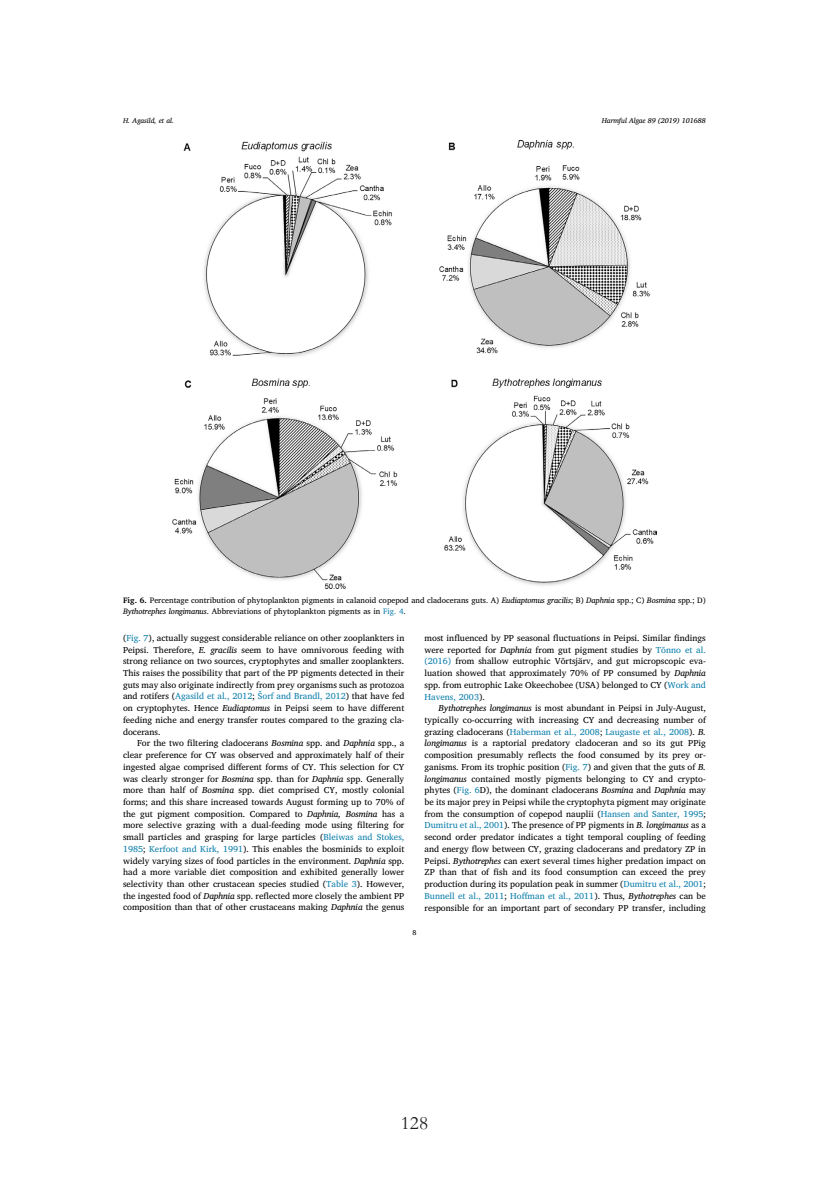
<style>
.page{position:relative;width:829px;height:1191px;background:#fff}
.page>*{position:absolute;margin:0;border:0;box-sizing:border-box;transform-origin:0 0}
.t1{font:19.25px "Garamond";color:#231f20}
.t2{font:8.92px/11.7px "Adv OT596495 f 2";color:#000;text-align:justify}
.t3{font:8.05px/10.7px "Adv OT596495 f 2";color:#000}
.t4{font:italic 7.17px "Charis SIL";color:#000}
.t5{font:7.17px "Adv OT7 fb 33346.I";color:#000}
.t6{font:7.17px "Charis SIL";color:#000}
.s1{font-family:"Adv OT1 efcda 3 b.B"}
.s2{font-family:"Adv OT7 fb 33346.I"}
.s3{color:#0d7fac}
.s4{font-family:"Adv OT596495 f 2+fb"}
.s5{font-family:"Adv OT596495 f 2+fb";color:#0d7fac}
</style>
<div class="page">
<img style="left:172px;top:140px;width:484px;height:448px">
<p class="t5" style="left:123px;top:116px;width:53px">H. Agasild, et al.</p>
<p class="t4" style="left:601px;top:117px;width:106px">Harmful Algae 89 (2019) 101688</p>
<p class="t3" style="left:123px;top:595px;width:584px"><span class="s1">Fig. 6.</span> Percentage contribution of phytoplankton pigments in calanoid copepod and cladocerans guts. A) <span class="s2">Eudiaptomus gracilis</span>; B) <span class="s2">Daphnia</span> spp.; C) <span class="s2">Bosmina</span> spp.; D)<br><span class="s2">Bythotrephes longimanus</span>. Abbreviations of phytoplankton pigments as in <span class="s3">Fig. 4</span>.</p>
<p class="t2" style="left:123px;top:632px;width:283px">(<span class="s3">Fig. 7</span>), actually suggest considerable reliance on other zooplankters in Peipsi. Therefore, <span class="s2">E. gracilis</span> seem to have omnivorous feeding with strong reliance on two sources, cryptophytes and smaller zooplankters.<br>This raises the possibility that part of the PP pigments detected in their guts may also originate indirectly from prey organisms such as protozoa and rotifers (<span class="s3">Agasild et al., 2012</span>; <span class="s3">Š</span><span class="s3">orf and Brandl, 2012</span>) that have fed on cryptophytes. Hence <span class="s2">Eudiaptomus</span> in Peipsi seem to have di<span class="s4">ff</span>erent feeding niche and energy transfer routes compared to the grazing cla&shy;docerans.</p>
<p class="t2" style="left:123px;top:737px;width:283px;text-indent:14px">For the two <span class="s4">fi</span>ltering cladocerans <span class="s2">Bosmina</span> spp. and <span class="s2">Daphnia</span> spp., a clear preference for CY was observed and approximately half of their ingested algae comprised di<span class="s4">ff</span>erent forms of CY. This selection for CY was clearly stronger for <span class="s2">Bosmina</span> spp. than for <span class="s2">Daphnia</span> spp. Generally more than half of <span class="s2">Bosmina</span> spp. diet comprised CY, mostly colonial forms; and this share increased towards August forming up to 70% of the gut pigment composition. Compared to <span class="s2">Daphnia, Bosmina</span> has a more selective grazing with a dual-feeding mode using <span class="s4">fi</span>ltering for small particles and grasping for large particles (<span class="s3">Bleiwas and Stokes, 1985</span>; <span class="s3">Kerfoot and Kirk, 1991</span>). This enables the bosminids to exploit widely varying sizes of food particles in the environment. <span class="s2">Daphnia</span> spp. had a more variable diet composition and exhibited generally lower selectivity than other crustacean species studied (<span class="s3">Table 3</span>). However, the ingested food of <span class="s2">Daphnia</span> spp. re<span class="s4">fl</span>ected more closely the ambient PP composition than that of other crustaceans making <span class="s2">Daphnia</span> the genus</p>
<p class="t6" style="left:412px;top:928px;width:6px">8</p>
<p class="t2" style="left:424px;top:632px;width:283px">most in<span class="s4">fl</span>uenced by PP seasonal <span class="s4">fl</span>uctuations in Peipsi. Similar <span class="s4">fi</span>ndings were reported for <span class="s2">Daphnia</span> from gut pigment studies by <span class="s3">Tõnno et al. (2016)</span> from shallow eutrophic Võrtsjärv, and gut micropscopic eva&shy;luation showed that approximately 70% of PP consumed by <span class="s2">Daphnia </span>spp. from eutrophic Lake Okeechobee (USA) belonged to CY (<span class="s3">Work and Havens, 2003</span>).</p>
<p class="t2" style="left:424px;top:702px;width:283px;text-indent:14px"><span class="s2">Bythotrephes longimanus</span> is most abundant in Peipsi in July-August, typically co-occurring with increasing CY and decreasing number of grazing cladocerans (<span class="s3">Haberman et al., 2008</span>; <span class="s3">Laugaste et al., 2008</span>). <span class="s2">B. longimanus</span> is a raptorial predatory cladoceran and so its gut PPig composition presumably re<span class="s4">fl</span>ects the food consumed by its prey or&shy;ganisms. From its trophic position (<span class="s3">Fig. 7</span>) and given that the guts of <span class="s2">B. longimanus</span> contained mostly pigments belonging to CY and crypto&shy;phytes (<span class="s3">Fig. 6</span>D), the dominant cladocerans <span class="s2">Bosmina</span> and <span class="s2">Daphnia</span> may be its major prey in Peipsi while the cryptophyta pigment may originate from the consumption of copepod nauplii (<span class="s3">Hansen and Santer, 1995</span>; <span class="s3">Dumitru et al., 2001</span>). The presence of PP pigments in <span class="s2">B. longimanus</span> as a second order predator indicates a tight temporal coupling of feeding and energy <span class="s4">fl</span>ow between CY, grazing cladocerans and predatory ZP in Peipsi. <span class="s2">Bythotrephes</span> can exert several times higher predation impact on ZP than that of <span class="s4">fi</span>sh and its food consumption can exceed the prey production during its population peak in summer (<span class="s3">Dumitru et al., 2001</span>; <span class="s3">Bunnell et al., 2011</span>; <span class="s3">Ho</span><span class="s5">ff</span><span class="s3">man et al., 2011</span>). Thus, <span class="s2">Bythotrephes</span> can be responsible for an important part of secondary PP transfer, including</p>
<h1 class="t1" style="left:401px;top:1110px;width:29px">128</h1>
</div>
